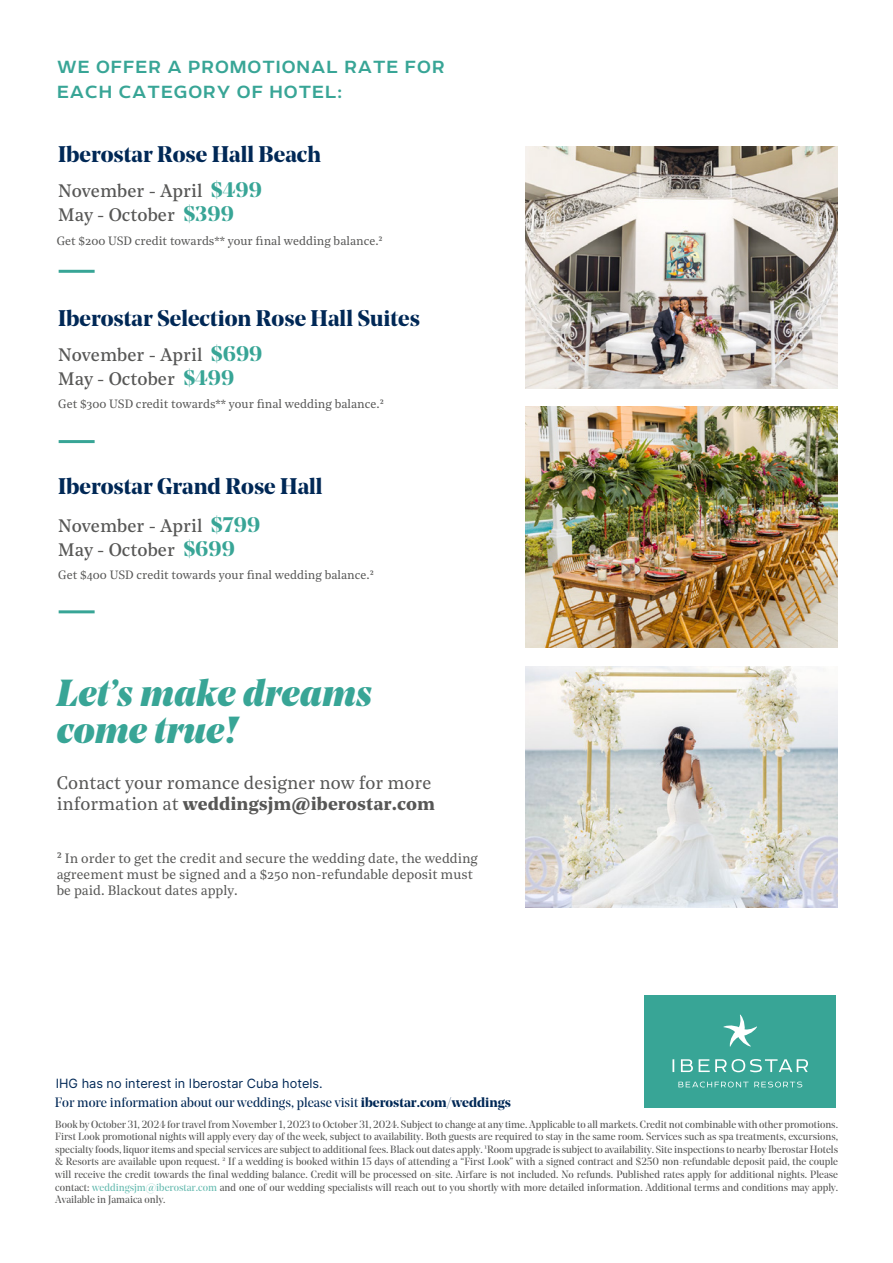
<style>
.page{position:relative;width:893px;height:1263px;background:#fff}
.page>*{position:absolute;margin:0;border:0;box-sizing:border-box;transform-origin:0 0}
.t1{font:italic 900 37.5px/37.5px "Noe Display";color:#38a596}
.t2{font:700 22.5px "Noe Display";color:#002856}
.t3{font:500 20.4px/24.5px "Echoes Sans";letter-spacing:.05em;color:#38a596;scale:.96 1}
.t4{font:18px/24px "Noe Text";color:#575756}
.t5{font:18px/21.6px "Noe Text";color:#575756}
.t6{font:13.5px/16.4px "Noe Text";color:#575756}
.t7{font:13.5px "Noe Display";color:#002856}
.t8{font:12.75px "Inter";color:#002856}
.t9{font:12px "Noe Text";color:#575756}
.t10{font:10.5px/12.6px "Noe Display";color:#575756;text-align:justify}
.s1{font-family:"Noe Display";font-weight:700;font-size:21px;color:#38a596}
.s2{font-weight:700}
.s3{font-size:15px}
.s4{color:#65baaf}
</style>
<div class="page">
<hr style="left:59px;top:270px;width:36px;height:3px;background:#38a596">
<hr style="left:59px;top:440px;width:36px;height:3px;background:#38a596">
<hr style="left:59px;top:610px;width:36px;height:3px;background:#38a596">
<div style="left:645px;top:995px;width:191px;height:112px;background:#38a596"></div>
<svg style="left:723px;top:1014px;width:34px;height:32px"></svg>
<svg style="left:672px;top:1059px;width:136px;height:13px"></svg>
<svg style="left:678px;top:1081px;width:124px;height:6px"></svg>
<img style="left:525px;top:147px;width:312px;height:241px">
<img style="left:525px;top:406px;width:312px;height:241px">
<img style="left:525px;top:667px;width:312px;height:240px">
<h3 class="t3" style="left:57px;top:55px;width:405px">WE OFFER A PROMOTIONAL RATE FOR<br>EACH CATEGORY OF HOTEL:</h3>
<h2 class="t2" style="left:58px;top:140px;width:264px">Iberostar Rose Hall Beach</h2>
<h3 class="t4" style="left:58px;top:178px;width:205px">November - April <span class="s1">$499<br></span>May - October <span class="s1">$399</span></h3>
<p class="t9" style="left:57px;top:232px;width:327px">Get $200 USD credit towards** your final wedding balance.²</p>
<h2 class="t2" style="left:58px;top:304px;width:363px">Iberostar Selection Rose Hall Suites</h2>
<h3 class="t4" style="left:58px;top:342px;width:206px">November - April <span class="s1">$699<br></span>May - October <span class="s1">$499</span></h3>
<p class="t9" style="left:58px;top:395px;width:327px">Get $300 USD credit towards** your final wedding balance.²</p>
<h2 class="t2" style="left:58px;top:472px;width:266px">Iberostar Grand Rose Hall</h2>
<h3 class="t4" style="left:58px;top:513px;width:203px">November - April <span class="s1">$799<br></span>May - October <span class="s1">$699</span></h3>
<p class="t9" style="left:58px;top:566px;width:317px">Get $400 USD credit towards your final wedding balance.²</p>
<h1 class="t1" style="left:57px;top:673px;width:317px">Let’s make dreams come true!</h1>
<h3 class="t5" style="left:57px;top:771px;width:380px">Contact your romance designer now for more information at <span class="s2">weddingsjm@iberostar.com</span></h3>
<p class="t6" style="left:57px;top:849px;width:423px"><span class="s3">²</span> In order to get the credit and secure the wedding date, the wedding agreement must be signed and a $250 non-refundable deposit must be paid. Blackout dates apply.</p>
<p class="t8" style="left:56px;top:1074px;width:268px">IHG has no interest in Iberostar Cuba hotels.</p>
<p class="t7" style="left:55px;top:1094px;width:458px">For more information about our weddings, please visit <span class="s2">iberostar.com/weddings</span></p>
<p class="t10" style="left:55px;top:1117px;width:784px">Book by October 31, 2024 for travel from November 1, 2023 to October 31, 2024. Subject to change at any time. Applicable to all markets. Credit not combinable with other promotions.<br>First Look promotional nights will apply every day of the week, subject to availability. Both guests are required to stay in the same room. Services such as spa treatments, excursions, specialty foods, liquor items and special services are subject to additional fees. Black out dates apply. ¹Room upgrade is subject to availability. Site inspections to nearby Iberostar Hotels &amp; Resorts are available upon request. ² If a wedding is booked within 15 days of attending a “First Look” with a signed contract and $250 non-refundable deposit paid, the couple will receive the credit towards the final wedding balance. Credit will be processed on-site. Airfare is not included. No refunds. Published rates apply for additional nights. Please contact: <span class="s4">weddingsjm@iberostar.com</span> and one of our wedding specialists will reach out to you shortly with more detailed information. Additional terms and conditions may apply.<br>Available in Jamaica only.</p>
</div>
